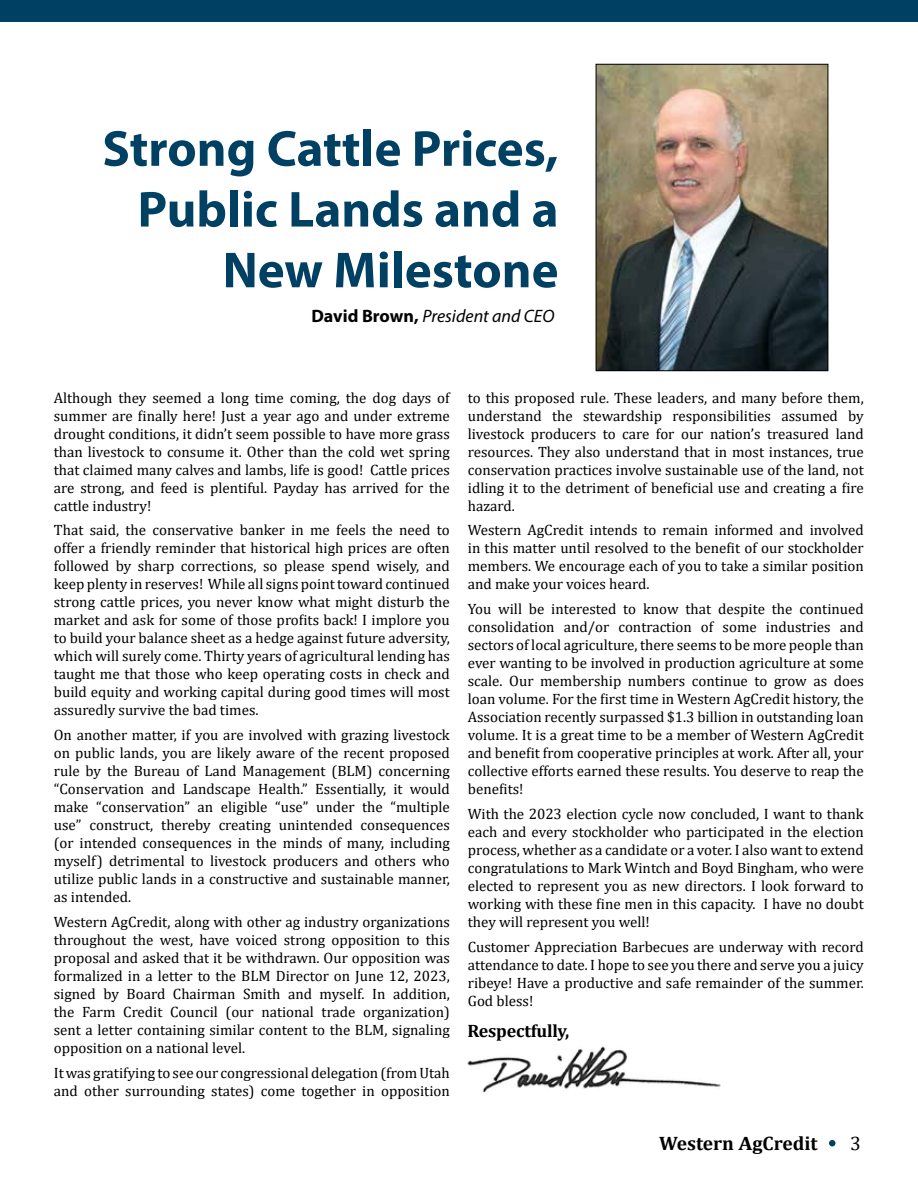
<style>
.page{position:relative;width:918px;height:1188px;background:#fff}
.page>*{position:absolute;margin:0;border:0;box-sizing:border-box;transform-origin:0 0}
.t1{font:700 51px/60.8px "Myriad Pro";color:#004063;text-align:right}
.t2{font:700 19.5px "Cambria";color:#000}
.t3{font:19.5px "Cambria";color:#000}
.t4{font:italic 18px "Myriad Pro";color:#000}
.t5{font:700 18px "Cambria";letter-spacing:-.01em;color:#000}
.t6{font:15px/18px "Cambria";color:#000;text-align:justify}
.s1{font-weight:700;font-style:normal}
</style>
<div class="page">
<div style="left:829px;top:1140px;width:7px;height:6px;background:#004063;border-radius:50%"></div>
<div style="left:0;top:0;width:918px;height:22px;background:#004063"></div>
<img style="left:598px;top:66px;width:228px;height:303px">
<div style="left:596px;top:64px;width:232px;height:307px;border:1px solid #000"></div>
<img style="left:467px;top:1046px;width:254px;height:47px">
<h1 class="t1" style="left:102px;top:117px;width:458px">Strong Cattle Prices,<br>Public Lands and a<br>New Milestone</h1>
<p class="t4" style="left:311px;top:305px;width:245px"><span class="s1">David Brown,</span> President and CEO</p>
<p class="t6" style="left:54px;top:388px;width:398px">Although they seemed a long time coming, the dog days of summer are finally here! Just a year ago and under extreme drought conditions, it didn’t seem possible to have more grass than livestock to consume it. Other than the cold wet spring that claimed many calves and lambs, life is good! Cattle prices are strong, and feed is plentiful. Payday has arrived for the cattle industry!</p>
<p class="t6" style="left:54px;top:521px;width:398px">That said, the conservative banker in me feels the need to offer a friendly reminder that historical high prices are often followed by sharp corrections, so please spend wisely, and keep plenty in reserves! While all signs point toward continued strong cattle prices, you never know what might disturb the market and ask for some of those profits back! I implore you to build your balance sheet as a hedge against future adversity, which will surely come. Thirty years of agricultural lending has taught me that those who keep operating costs in check and build equity and working capital during good times will most assuredly survive the bad times.</p>
<p class="t6" style="left:54px;top:726px;width:398px">On another matter, if you are involved with grazing livestock on public lands, you are likely aware of the recent proposed rule by the Bureau of Land Management (BLM) concerning “Conservation and Landscape Health.” Essentially, it would make “conservation” an eligible “use” under the “multiple use” construct, thereby creating unintended consequences (or intended consequences in the minds of many, including myself) detrimental to livestock producers and others who utilize public lands in a constructive and sustainable manner, as intended.</p>
<p class="t6" style="left:54px;top:913px;width:398px">Western AgCredit, along with other ag industry organizations throughout the west, have voiced strong opposition to this proposal and asked that it be withdrawn. Our opposition was formalized in a letter to the BLM Director on June 12, 2023, signed by Board Chairman Smith and myself. In addition, the Farm Credit Council (our national trade organization) sent a letter containing similar content to the BLM, signaling opposition on a national level.</p>
<p class="t6" style="left:54px;top:1063px;width:398px">It was gratifying to see our congressional delegation (from Utah and other surrounding states) come together in opposition</p>
<p class="t6" style="left:468px;top:388px;width:398px">to this proposed rule. These leaders, and many before them, understand the stewardship responsibilities assumed by livestock producers to care for our nation’s treasured land resources. They also understand that in most instances, true conservation practices involve sustainable use of the land, not idling it to the detriment of beneficial use and creating a fire hazard.</p>
<p class="t6" style="left:468px;top:521px;width:398px">Western AgCredit intends to remain informed and involved in this matter until resolved to the benefit of our stockholder members. We encourage each of you to take a similar position and make your voices heard.</p>
<p class="t6" style="left:468px;top:600px;width:398px">You will be interested to know that despite the continued consolidation and/or contraction of some industries and sectors of local agriculture, there seems to be more people than ever wanting to be involved in production agriculture at some scale. Our membership numbers continue to grow as does loan volume. For the first time in Western AgCredit history, the Association recently surpassed $1.3 billion in outstanding loan volume. It is a great time to be a member of Western AgCredit and benefit from cooperative principles at work. After all, your collective efforts earned these results. You deserve to reap the benefits!</p>
<p class="t6" style="left:468px;top:805px;width:398px">With the 2023 election cycle now concluded, I want to thank each and every stockholder who participated in the election process, whether as a candidate or a voter. I also want to extend congratulations to Mark Wintch and Boyd Bingham, who were elected to represent you as new directors. I look forward to working with these fine men in this capacity. I have no doubt they will represent you well!</p>
<p class="t6" style="left:468px;top:937px;width:398px">Customer Appreciation Barbecues are underway with record attendance to date. I hope to see you there and serve you a juicy ribeye! Have a productive and safe remainder of the summer.<br>God bless!</p>
<p class="t5" style="left:467px;top:1018px;width:103px">Respectfully,</p>
<h2 class="t2" style="left:659px;top:1130px;width:160px">Western AgCredit</h2>
<h2 class="t3" style="left:850px;top:1132px;width:12px">3</h2>
</div>
